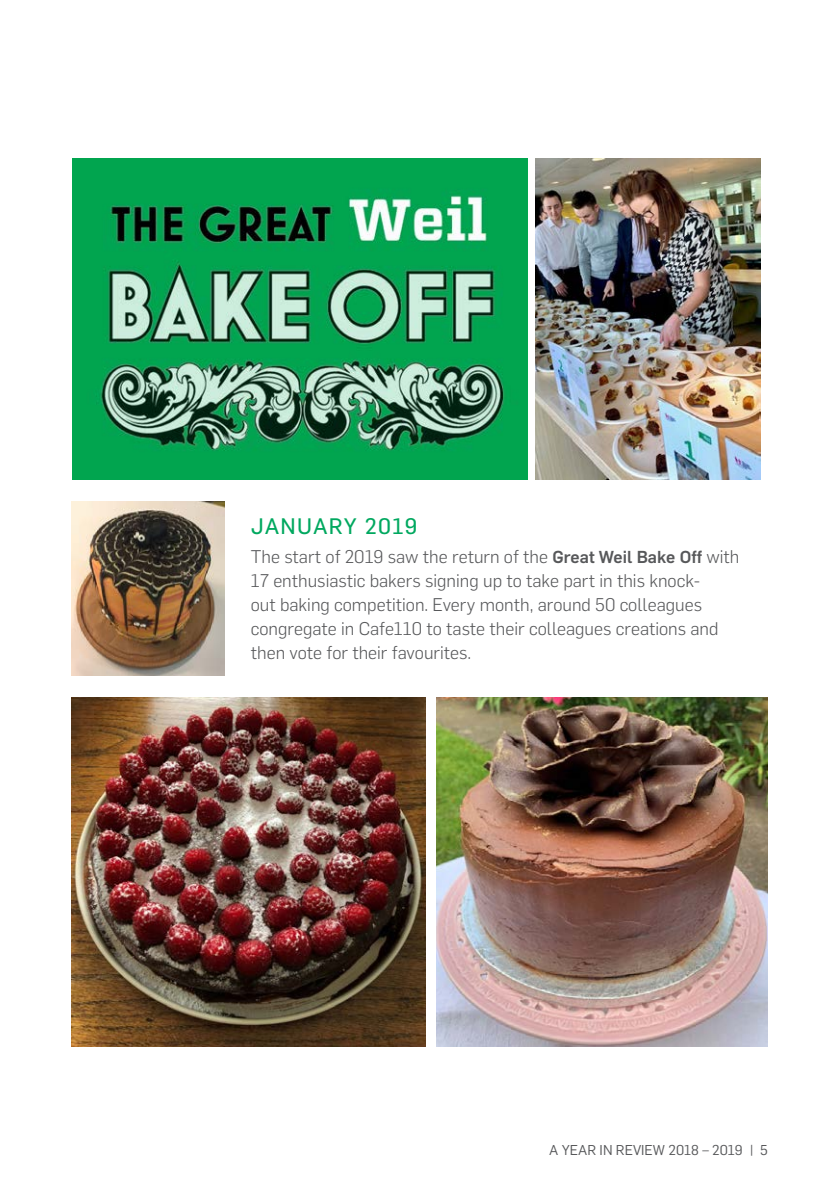
<style>
.page{position:relative;width:840px;height:1191px;background:#fff}
.page>*{position:absolute;margin:0;border:0;box-sizing:border-box;transform-origin:0 0}
.t1{font:22px "Flama Basic";letter-spacing:.06em;color:#00a85f}
.Body{font:300 18px/24px "Flama";color:#57585a}
.t2{font:14px "Flama";color:#57585a}
.s1{font-weight:500;font-size:17px}
</style>
<div class="page">
<img style="left:535px;top:159px;width:225px;height:320px">
<img style="left:436px;top:697px;width:331px;height:350px">
<img style="left:72px;top:697px;width:353px;height:350px">
<img style="left:72px;top:159px;width:455px;height:320px">
<img style="left:72px;top:501px;width:153px;height:174px">
<p class="t1" style="left:251px;top:510px;width:168px">JANUARY 2019</p>
<p class="Body" style="left:251px;top:544px;width:490px">The start of 2019 saw the return of the <span class="s1">Great Weil Bake Off</span> with 17 enthusiastic bakers signing up to take part in this knock-<br>out baking competition. Every month, around 50 colleagues congregate in Cafe110 to taste their colleagues creations and then vote for their favourites.</p>
<p class="t2" style="left:549px;top:1140px;width:220px">A YEAR IN REVIEW 2018 – 2019 | 5</p>
</div>
